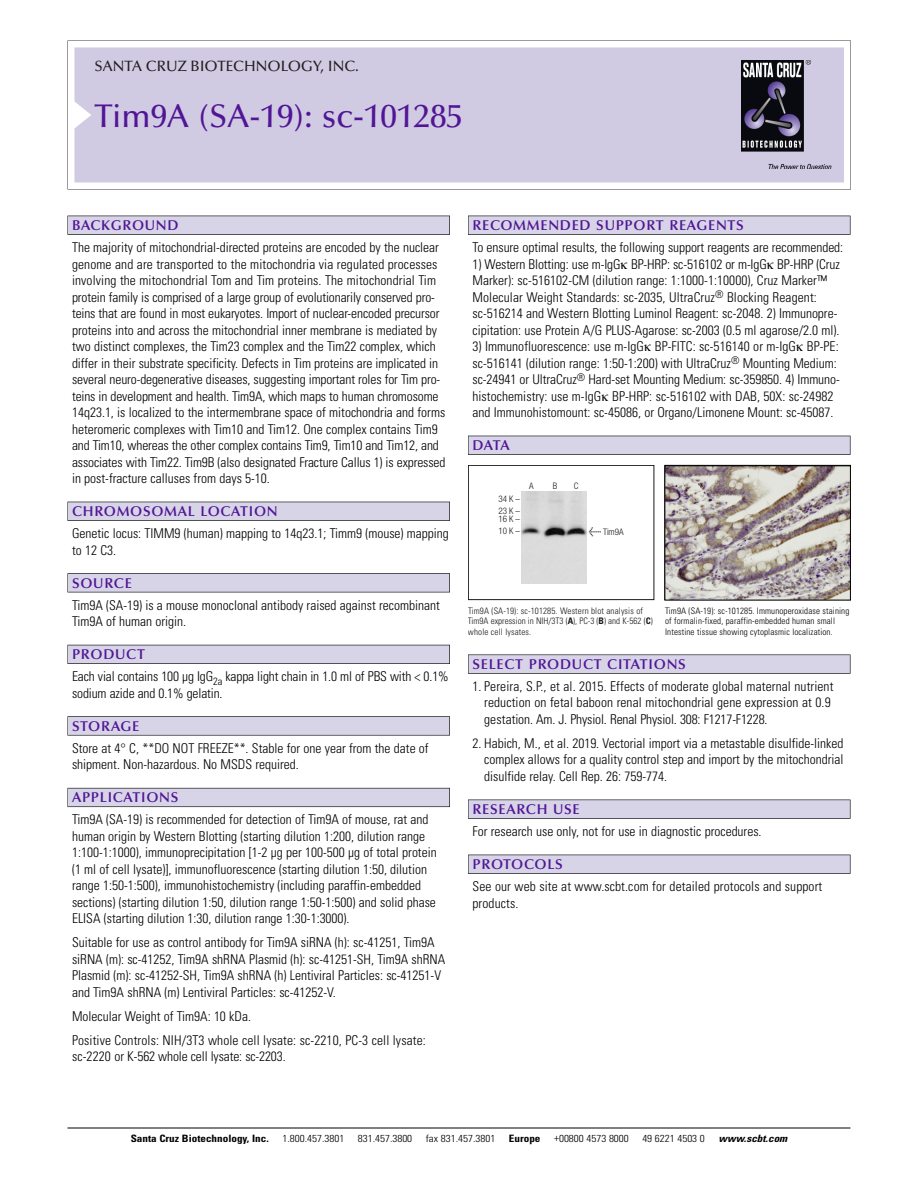
<style>
.page{position:relative;width:918px;height:1188px;background:#fff}
.page>*{position:absolute;margin:0;border:0;box-sizing:border-box;transform-origin:0 0}
.t1{font:500 33px "Optima";color:#511695}
.t2{font:500 15px "Optima";color:#231f20}
.t3{font:600 14.25px "Optima";letter-spacing:.05em;color:#511695}
.t4{font:300 condensed 13.5px/16.5px "Univers";color:#000}
.t5{font:300 condensed 10.2px "Univers";color:#000;scale:1.1 1}
.t6{font:700 condensed 10.2px "Univers";color:#000;scale:1.1 1}
.t7{font:italic 700 condensed 10.2px "Univers";color:#000;scale:1.1 1}
.t8{font:300 condensed 9px/10.5px "Univers";letter-spacing:.015em;color:#000}
.t9{font:300 condensed 9px/10.5px "Univers";letter-spacing:.015em;color:#191919}
.t10{font:300 condensed 9px/11.7px "Helvetica Neue";color:#191919}
.s1{font-family:"Meta Plus";font-weight:400;font-stretch:normal;font-size:10.5px}
.s2{font-weight:700}
</style>
<div class="page">
<svg style="left:74px;top:41px;width:777px;height:148px"></svg>
<div style="left:74px;top:47px;width:770px;height:135px;background:#d1cae3"></div>
<img style="left:741px;top:60px;width:90px;height:108px">
<div style="left:68px;top:216px;width:382px;height:19px;background:#535256"></div>
<div style="left:68px;top:216px;width:381px;height:18px;background:#d7d4e8"></div>
<div style="left:68px;top:502px;width:382px;height:19px;background:#525156"></div>
<div style="left:68px;top:502px;width:381px;height:18px;background:#d7d4e8"></div>
<div style="left:68px;top:573px;width:382px;height:19px;background:#545357"></div>
<div style="left:68px;top:574px;width:381px;height:18px;background:#d7d4e8"></div>
<div style="left:68px;top:645px;width:382px;height:19px;background:#535259"></div>
<div style="left:68px;top:645px;width:381px;height:18px;background:#d7d4e8"></div>
<svg style="left:68px;top:716px;width:382px;height:20px"></svg>
<div style="left:68px;top:717px;width:381px;height:18px;background:#d7d4e8"></div>
<div style="left:68px;top:788px;width:382px;height:19px;background:#64626c"></div>
<div style="left:68px;top:788px;width:381px;height:18px;background:#d7d4e8"></div>
<div style="left:468px;top:216px;width:382px;height:19px;background:#535256"></div>
<div style="left:468px;top:216px;width:382px;height:18px;background:#d7d4e8"></div>
<div style="left:468px;top:436px;width:382px;height:19px;background:#525156"></div>
<div style="left:468px;top:436px;width:382px;height:18px;background:#d7d4e8"></div>
<div style="left:468px;top:655px;width:382px;height:19px;background:#58575a"></div>
<div style="left:468px;top:655px;width:382px;height:18px;background:#d7d4e8"></div>
<div style="left:468px;top:800px;width:382px;height:19px;background:#545457"></div>
<div style="left:468px;top:800px;width:382px;height:18px;background:#d7d4e8"></div>
<div style="left:468px;top:855px;width:382px;height:19px;background:#535256"></div>
<div style="left:468px;top:855px;width:382px;height:18px;background:#d7d4e8"></div>
<hr style="left:68px;top:1128px;width:782px;height:1px;background:#000">
<div style="left:468px;top:465px;width:186px;height:135px;border:1px solid #191919"></div>
<img style="left:521px;top:492px;width:66px;height:91px">
<img style="left:666px;top:467px;width:183px;height:131px">
<div style="left:664px;top:465px;width:187px;height:135px;border:1px solid #000"></div>
<p class="t2" style="left:94px;top:60px;width:266px">SANTA CRUZ BIOTECHNOLOGY, INC.</p>
<p class="t1" style="left:94px;top:102px;width:370px">Tim9A (SA-19): sc-101285</p>
<p class="t3" style="left:72px;top:219px;width:108px">BACKGROUND</p>
<p class="t4" style="left:72px;top:240px;width:375px">The majority of mitochondrial-directed proteins are encoded by the nuclear genome and are transported to the mitochondria via regulated processes involving the mitochondrial Tom and Tim proteins. The mitochondrial Tim protein family is comprised of a large group of evolutionarily conserved pro&shy;teins that are found in most eukaryotes. Import of nuclear-encoded precursor proteins into and across the mitochondrial inner membrane is mediated by two distinct complexes, the Tim23 complex and the Tim22 complex, which differ in their substrate specificity. Defects in Tim proteins are implicated in several neuro-degenerative diseases, suggesting important roles for Tim pro&shy;teins in development and health. Tim9A, which maps to human chromosome 14q23.1, is localized to the intermembrane space of mitochondria and forms heteromeric complexes with Tim10 and Tim12. One complex contains Tim9 and Tim10, whereas the other complex contains Tim9, Tim10 and Tim12, and associates with Tim22. Tim9B (also designated Fracture Callus 1) is expressed in post-fracture calluses from days 5-10.</p>
<p class="t3" style="left:72px;top:505px;width:207px">CHROMOSOMAL LOCATION</p>
<p class="t4" style="left:72px;top:526px;width:378px">Genetic locus: TIMM9 (human) mapping to 14q23.1; Timm9 (mouse) mapping to 12 C3.</p>
<p class="t3" style="left:72px;top:577px;width:61px">SOURCE</p>
<p class="t4" style="left:72px;top:598px;width:369px">Tim9A (SA-19) is a mouse monoclonal antibody raised against recombinant<br>Tim9A of human origin.</p>
<p class="t3" style="left:72px;top:648px;width:74px">PRODUCT</p>
<p class="t4" style="left:72px;top:670px;width:378px">Each vial contains 100 µg IgG<sub>2a</sub> kappa light chain in 1.0 ml of PBS with &lt; 0.1% sodium azide and 0.1% gelatin.</p>
<p class="t3" style="left:72px;top:720px;width:69px">STORAGE</p>
<p class="t4" style="left:72px;top:741px;width:358px">Store at 4° C, **DO NOT FREEZE**. Stable for one year from the date of shipment. Non-hazardous. No MSDS required.</p>
<p class="t3" style="left:72px;top:792px;width:108px">APPLICATIONS</p>
<p class="t4" style="left:72px;top:813px;width:366px">Tim9A (SA-19) is recommended for detection of Tim9A of mouse, rat and human origin by Western Blotting (starting dilution 1:200, dilution range 1:100-1:1000), immunoprecipitation [1-2 µg per 100-500 µg of total protein (1 ml of cell lysate)], immunofluorescence (starting dilution 1:50, dilution range 1:50-1:500), immunohistochemistry (including paraffin-embedded sections) (starting dilution 1:50, dilution range 1:50-1:500) and solid phase ELISA (starting dilution 1:30, dilution range 1:30-1:3000).</p>
<p class="t4" style="left:72px;top:936px;width:375px">Suitable for use as control antibody for Tim9A siRNA (h): sc-41251, Tim9A siRNA (m): sc-41252, Tim9A shRNA Plasmid (h): sc-41251-SH, Tim9A shRNA Plasmid (m): sc-41252-SH, Tim9A shRNA (h) Lentiviral Particles: sc-41251-V and Tim9A shRNA (m) Lentiviral Particles: sc-41252-V.</p>
<p class="t4" style="left:72px;top:1009px;width:181px">Molecular Weight of Tim9A: 10 kDa.</p>
<p class="t4" style="left:72px;top:1033px;width:355px">Positive Controls: NIH/3T3 whole cell lysate: sc-2210, PC-3 cell lysate: sc-2220 or K-562 whole cell lysate: sc-2203.</p>
<p class="t3" style="left:473px;top:219px;width:273px">RECOMMENDED SUPPORT REAGENTS</p>
<p class="t4" style="left:473px;top:240px;width:372px">To ensure optimal results, the following support reagents are recommended:</p>
<p class="t4" style="left:473px;top:257px;width:369px">1) Western Blotting: use m-IgG BP-HRP: sc-516102 or m-IgG BP-HRP (Cruz Marker): sc-516102-CM (dilution range: 1:1000-1:10000), Cruz Marker™ Molecular Weight Standards: sc-2035, UltraCruz<sup>®</sup> Blocking Reagent: sc-516214 and Western Blotting Luminol Reagent: sc-2048. 2) Immunopre&shy;cipitation: use Protein A/G PLUS-Agarose: sc-2003 (0.5 ml agarose/2.0 ml).</p>
<p class="t4" style="left:473px;top:339px;width:369px">3) Immunofluorescence: use m-IgG BP-FITC: sc-516140 or m-IgG BP-PE: sc-516141 (dilution range: 1:50-1:200) with UltraCruz<sup>®</sup> Mounting Medium: sc-24941 or UltraCruz<sup>®</sup> Hard-set Mounting Medium: sc-359850. 4) Immuno&shy;histochemistry: use m-IgG BP-HRP: sc-516102 with DAB, 50X: sc-24982 and Immunohistomount: sc-45086, or Organo/Limonene Mount: sc-45087.</p>
<p class="t3" style="left:473px;top:439px;width:39px">DATA</p>
<p class="t10" style="left:498px;top:494px;width:23px">34K–<br>23K–</p>
<p class="t10" style="left:498px;top:514px;width:23px">16K–<br>10K–</p>
<p class="t10" style="left:529px;top:480px;width:6px">A</p>
<p class="t10" style="left:553px;top:480px;width:6px">B</p>
<p class="t10" style="left:574px;top:480px;width:6px">C</p>
<p class="t10" style="left:589px;top:527px;width:36px"><span class="s1">&lt;</span> Tim9A</p>
<p class="t9" style="left:468px;top:606px;width:186px">Tim9A (SA-19): sc-101285. Western blot analysis of<br>Tim9A expression in NIH/3T3 (<span class="s2">A</span>), PC-3 (<span class="s2">B</span>) and K-562 (<span class="s2">C</span>) whole cell lysates.</p>
<p class="t8" style="left:665px;top:606px;width:186px">Tim9A (SA-19): sc-101285. Immunoperoxidase staining of formalin-fixed, paraffin-embedded human small<br>Intestine tissue showing cytoplasmic localization.</p>
<p class="t3" style="left:473px;top:658px;width:215px">SELECT PRODUCT CITATIONS</p>
<p class="t4" style="left:484px;top:679px;width:351px;text-indent:-12px">1. Pereira, S.P., et al. 2015. Effects of moderate global maternal nutrient reduction on fetal baboon renal mitochondrial gene expression at 0.9 gestation. Am. J. Physiol. Renal Physiol. 308: F1217-F1228.</p>
<p class="t4" style="left:484px;top:736px;width:361px;text-align:justify;text-indent:-12px">2. Habich, M., et al. 2019. Vectorial import via a metastable disulfide-linked complex allows for a quality control step and import by the mitochondrial disulfide relay. Cell Rep. 26: 759-774.</p>
<p class="t3" style="left:473px;top:803px;width:109px">RESEARCH USE</p>
<p class="t4" style="left:473px;top:824px;width:291px">For research use only, not for use in diagnostic procedures.</p>
<p class="t3" style="left:473px;top:858px;width:92px">PROTOCOLS</p>
<p class="t4" style="left:473px;top:879px;width:351px">See our web site at www.scbt.com for detailed protocols and support products.</p>
<p class="t6" style="left:131px;top:1135px;width:127px">Santa Cruz Biotechnology, Inc.</p>
<p class="t5" style="left:282px;top:1135px;width:58px">1.800.457.3801</p>
<p class="t5" style="left:358px;top:1135px;width:51px">831.457.3800</p>
<p class="t5" style="left:426px;top:1135px;width:65px">fax 831.457.3801</p>
<p class="t6" style="left:509px;top:1135px;width:30px">Europe</p>
<p class="t5" style="left:554px;top:1135px;width:69px">+00800 4573 8000</p>
<p class="t5" style="left:642px;top:1135px;width:58px">49 6221 4503 0</p>
<p class="t7" style="left:719px;top:1135px;width:66px">www.scbt.com</p>
</div>
